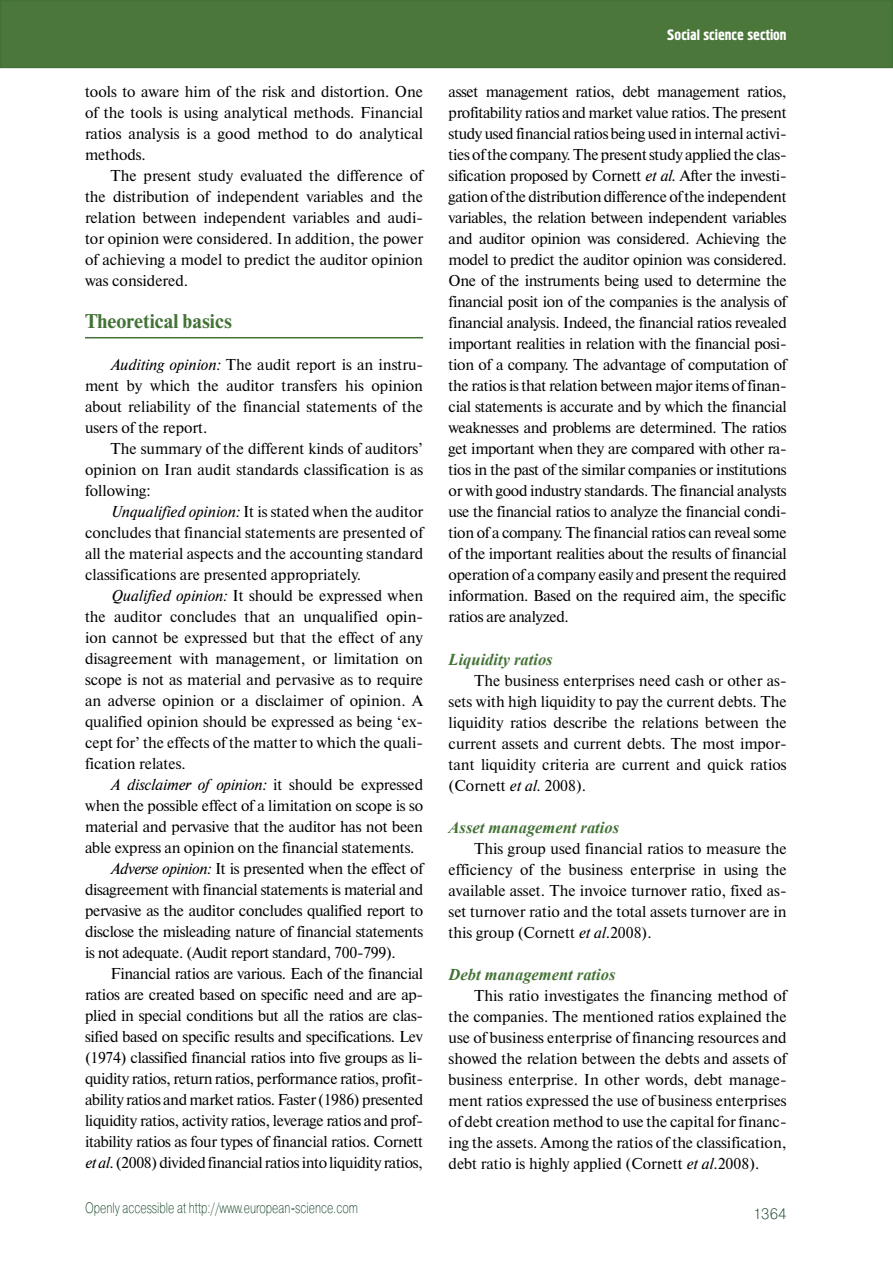
<style>
.page{position:relative;width:893px;height:1263px;background:#fff}
.page>*{position:absolute;margin:0;border:0;box-sizing:border-box;transform-origin:0 0}
.t1{font:700 18.75px "Newton C";color:#437236}
.t2{font:italic 700 16.5px "Times New Roman";color:#437236}
.t3{font:15.75px/21px "Newton C";letter-spacing:-.02em;color:#000;text-align:justify}
.t4{font:italic 15.75px "Newton C";letter-spacing:-.01em;color:#000}
.t5{font:15px "Pragmatica Light C";color:#0d3e20;scale:.75 1}
.t6{font:15px "Hermes C";color:#fff}
.t7{font:15px "Pragmatica Light C";color:#0d3e20}
.s1{font-style:italic}
.s2{font-style:normal}
</style>
<div class="page">
<div style="left:1px;top:1px;width:891px;height:66px;background:#4b773b"></div>
<div style="left:0;top:0;width:893px;height:68px;border:2px solid #437236"></div>
<hr style="left:85px;top:337px;width:338px;height:1px;background:#437236">
<p class="t3" style="left:85px;top:82px;width:340px">tools to aware him of the risk and distortion. One of the tools is using analytical methods. Financial ratios analysis is a good method to do analytical methods.</p>
<p class="t3" style="left:85px;top:166px;width:340px;text-indent:26px">The present study evaluated the difference of the distribution of independent variables and the relation between independent variables and audi&shy;tor opinion were considered. In addition, the power of achieving a model to predict the auditor opinion was considered.</p>
<p class="t1" style="left:85px;top:310px;width:148px">Theoretical basics</p>
<p class="t3" style="left:85px;top:355px;width:340px;text-indent:26px"><span class="s1">Auditing opinion:</span> The audit report is an instru&shy;ment by which the auditor transfers his opinion about reliability of the financial statements of the users of the report.</p>
<p class="t3" style="left:85px;top:439px;width:340px;text-indent:26px">The summary of the different kinds of auditors’ opinion on Iran audit standards classification is as following:</p>
<p class="t3" style="left:85px;top:502px;width:340px;text-indent:26px"><span class="s1">Unqualified opinion:</span> It is stated when the auditor concludes that financial statements are presented of all the material aspects and the accounting standard classifications are presented appropriately.</p>
<p class="t3" style="left:85px;top:586px;width:340px;text-indent:26px"><span class="s1">Qualified opinion:</span> It should be expressed when the auditor concludes that an unqualified opin&shy;ion cannot be expressed but that the effect of any disagreement with management, or limitation on scope is not as material and pervasive as to require an adverse opinion or a disclaimer of opinion. A qualified opinion should be expressed as being ‘ex&shy;cept for’ the effects of the matter to which the quali&shy;fication relates.</p>
<p class="t4" style="left:111px;top:776px;width:314px">A disclaimer of opinion: <span class="s2">it should be expressed</span></p>
<p class="t3" style="left:85px;top:795px;width:340px">when the possible effect of a limitation on scope is so</p>
<p class="t3" style="left:85px;top:816px;width:340px">material and pervasive that the auditor has not been</p>
<p class="t3" style="left:85px;top:837px;width:331px">able express an opinion on the financial statements.</p>
<p class="t3" style="left:111px;top:858px;width:314px"><span class="s1">Adverse opinion:</span> It is presented when the effect of</p>
<p class="t3" style="left:85px;top:879px;width:340px">disagreement with financial statements is material and</p>
<p class="t3" style="left:85px;top:900px;width:340px">pervasive as the auditor concludes qualified report to</p>
<p class="t3" style="left:85px;top:921px;width:340px">disclose the misleading nature of financial statements</p>
<p class="t3" style="left:85px;top:942px;width:312px">is not adequate. (Audit report standard, 700-799).</p>
<p class="t3" style="left:111px;top:963px;width:314px">Financial ratios are various. Each of the financial</p>
<p class="t3" style="left:85px;top:984px;width:340px">ratios are created based on specific need and are ap-</p>
<p class="t3" style="left:85px;top:1005px;width:340px">plied in special conditions but all the ratios are clas-</p>
<p class="t3" style="left:85px;top:1026px;width:340px">sified based on specific results and specifications. Lev</p>
<p class="t3" style="left:85px;top:1047px;width:339px">(1974) classified financial ratios into five groups as li-</p>
<p class="t3" style="left:85px;top:1068px;width:340px">quidity ratios, return ratios, performance ratios, profit-</p>
<p class="t3" style="left:85px;top:1089px;width:340px">ability ratios and market ratios. Faster (1986) presented</p>
<p class="t3" style="left:85px;top:1110px;width:340px">liquidity ratios, activity ratios, leverage ratios and prof-</p>
<p class="t3" style="left:85px;top:1131px;width:340px">itability ratios as four types of financial ratios. Cornett</p>
<p class="t3" style="left:85px;top:1152px;width:339px"><span class="s1">et al</span>. (2008) divided financial ratios into liquidity ratios,</p>
<p class="t5" style="left:85px;top:1199px;width:365px">Openly accessible at http://www.european-science.com</p>
<p class="t6" style="left:667px;top:26px;width:121px">Social science section</p>
<p class="t3" style="left:449px;top:81px;width:340px">asset management ratios, debt management ratios, profitability ratios and market value ratios. The present study used financial ratios being used in internal activi&shy;ties of the company. The present study applied the clas&shy;sification proposed by Cornett <span class="s1">et al</span>. After the investi&shy;gation of the distribution difference of the independent variables, the relation between independent variables and auditor opinion was considered. Achieving the model to predict the auditor opinion was considered.<br>One of the instruments being used to determine the financial posit ion of the companies is the analysis of financial analysis. Indeed, the financial ratios revealed important realities in relation with the financial posi&shy;tion of a company. The advantage of computation of the ratios is that relation between major items of finan&shy;cial statements is accurate and by which the financial weaknesses and problems are determined. The ratios get important when they are compared with other ra&shy;tios in the past of the similar companies or institutions or with good industry standards. The financial analysts use the financial ratios to analyze the financial condi&shy;tion of a company. The financial ratios can reveal some of the important realities about the results of financial operation of a company easily and present the required information. Based on the required aim, the specific ratios are analyzed.</p>
<p class="t2" style="left:449px;top:647px;width:106px">Liquidity ratios</p>
<p class="t3" style="left:449px;top:670px;width:340px;text-indent:26px">The business enterprises need cash or other as&shy;sets with high liquidity to pay the current debts. The liquidity ratios describe the relations between the current assets and current debts. The most impor&shy;tant liquidity criteria are current and quick ratios (Cornett <span class="s1">et al</span>. 2008).</p>
<p class="t2" style="left:449px;top:815px;width:172px">Asset management ratios</p>
<p class="t3" style="left:449px;top:838px;width:340px;text-indent:26px">This group used financial ratios to measure the efficiency of the business enterprise in using the available asset. The invoice turnover ratio, fixed as&shy;set turnover ratio and the total assets turnover are in this group (Cornett <span class="s1">et al</span>.2008).</p>
<p class="t2" style="left:449px;top:962px;width:168px">Debt management ratios</p>
<p class="t3" style="left:449px;top:985px;width:340px;text-indent:26px">This ratio investigates the financing method of the companies. The mentioned ratios explained the use of business enterprise of financing resources and showed the relation between the debts and assets of business enterprise. In other words, debt manage&shy;ment ratios expressed the use of business enterprises of debt creation method to use the capital for financ&shy;ing the assets. Among the ratios of the classification, debt ratio is highly applied (Cornett <span class="s1">et al</span>.2008).</p>
<p class="t7" style="left:753px;top:1205px;width:35px">1364</p>
</div>
